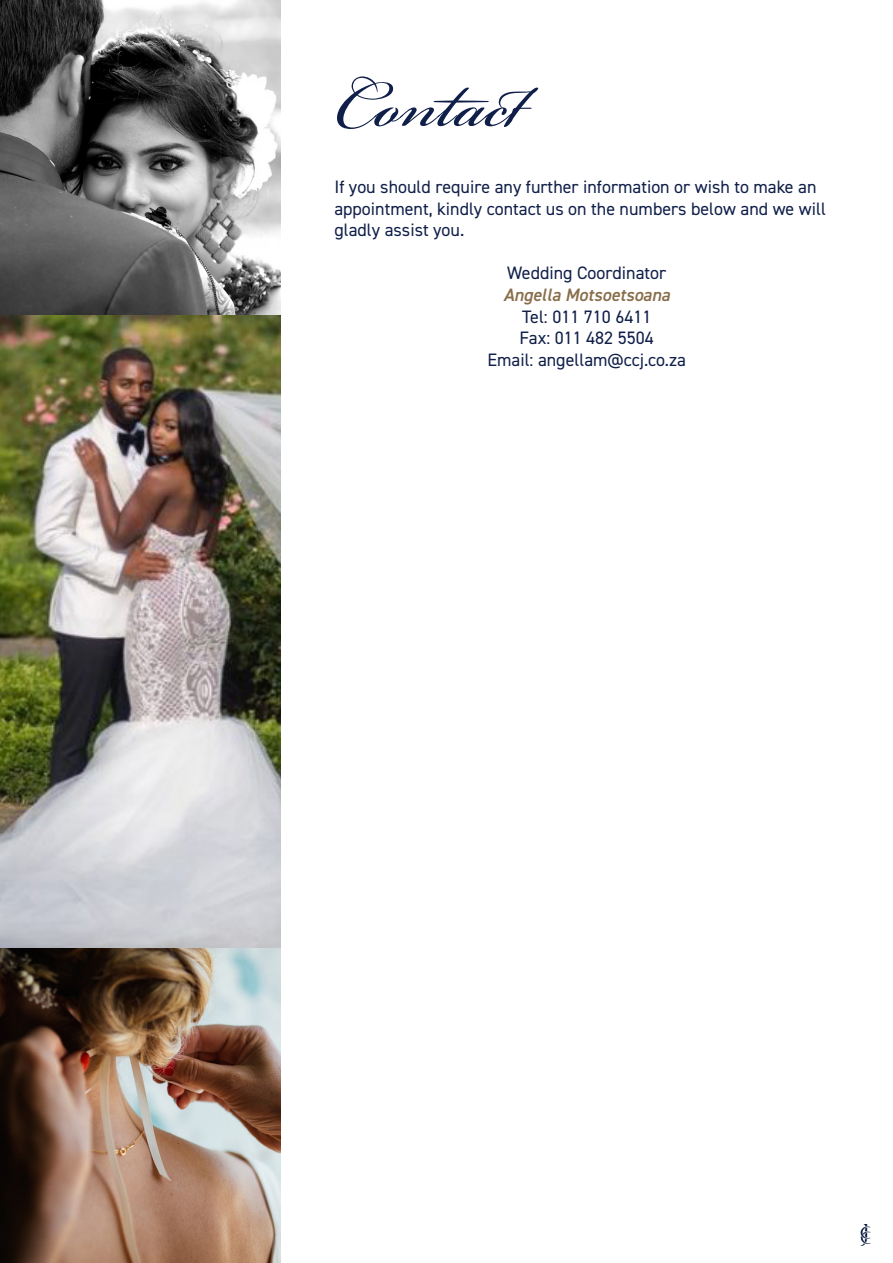
<style>
.page{position:relative;width:893px;height:1263px;background:#fff}
.page>*{position:absolute;margin:0;border:0;box-sizing:border-box;transform-origin:0 0}
.t1{font:105px "Bickham Script Pro 3";color:#101f49}
.t2{font:18px/21.6px "DIN2014";color:#101f49}
.t3{font:italic 600 18px "DIN2014";color:#896e4b}
</style>
<div class="page">
<img style="left:860px;top:1225px;width:11px;height:21px">
<img style="left:0;top:0;width:280px;height:1263px">
<p class="t1" style="left:334px;top:28px;width:207px">Contact</p>
<p class="t2" style="left:334px;top:176px;width:493px">If you should require any further information or wish to make an appointment, kindly contact us on the numbers below and we will gladly assist you.</p>
<p class="t2" style="left:507px;top:262px;width:161px">Wedding Coordinator</p>
<p class="t3" style="left:503px;top:283px;width:168px">Angella Motsoetsoana</p>
<p class="t2" style="left:522px;top:305px;width:131px">Tel: 011 710 6411</p>
<p class="t2" style="left:520px;top:327px;width:136px">Fax: 011 482 5504</p>
<p class="t2" style="left:487px;top:348px;width:200px">Email: angellam@ccj.co.za</p>
</div>
